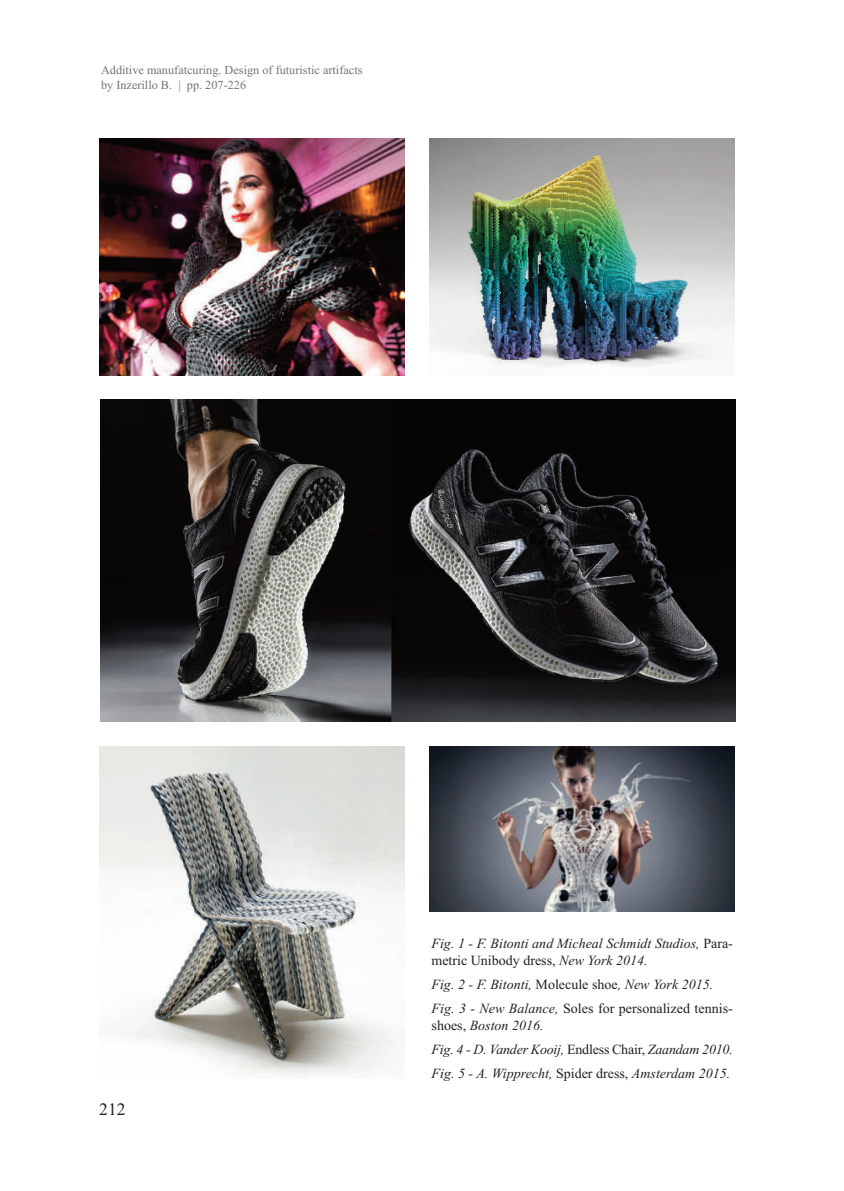
<style>
.page{position:relative;width:844px;height:1191px;background:#fff}
.page>*{position:absolute;margin:0;border:0;box-sizing:border-box;transform-origin:0 0}
.t1{font:17.5px "Times New Roman";color:#231f20}
.t2{font:italic 14px/24.2px "Times New Roman";color:#231f20}
.t3{font:12.25px/15.4px "Times New Roman";color:#767474}
.s1{font-style:normal}
</style>
<div class="page">
<img style="left:99px;top:139px;width:306px;height:236px">
<img style="left:430px;top:139px;width:304px;height:229px">
<img style="left:100px;top:400px;width:635px;height:321px">
<img style="left:99px;top:746px;width:306px;height:330px">
<img style="left:430px;top:746px;width:304px;height:165px">
<p class="t3" style="left:101px;top:62px;width:263px">Additive manufatcuring. Design of futuristic artifacts by Inzerillo B. | pp. 207-226</p>
<p class="t1" style="left:99px;top:1098px;width:28px">212</p>
<p class="t2" style="left:431px;top:934px;width:303px;line-height:16.8px">Fig. 1 - F. Bitonti and Micheal Schmidt Studios, <span class="s1">Para&shy;metric Unibody dress,</span> New York 2014.</p>
<p class="t2" style="left:431px;top:972px;width:303px">Fig. 2 - F. Bitonti, <span class="s1">Molecule shoe</span>, New York 2015.<br>Fig. 3 - New Balance, <span class="s1">Soles for personalized tennis-</span></p>
<p class="t2" style="left:431px;top:1013px;width:303px"><span class="s1">shoes,</span> Boston 2016.<br>Fig. 4 - D. Vander Kooij, <span class="s1">Endless Chair,</span> Zaandam 2010.<br>Fig. 5 - A. Wipprecht, <span class="s1">Spider dress,</span> Amsterdam 2015.</p>
</div>
